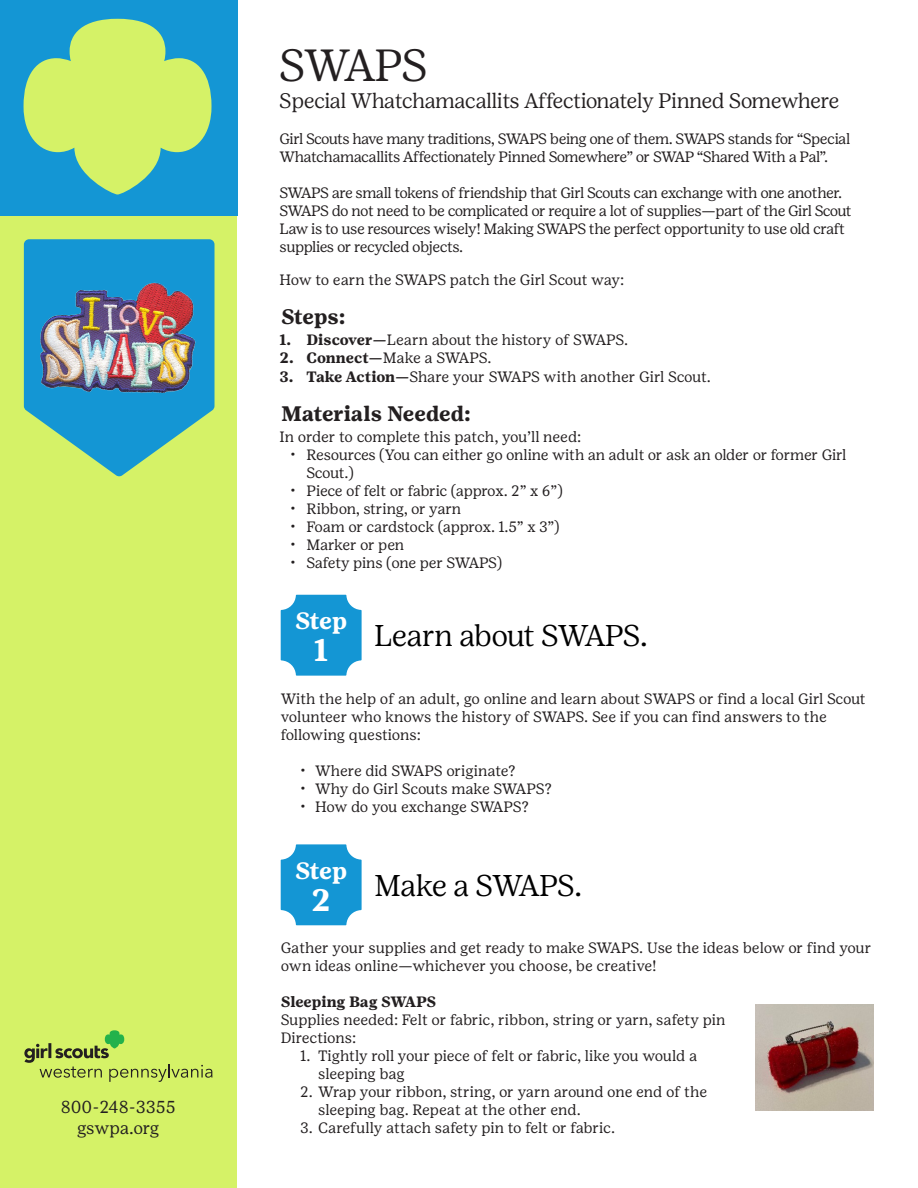
<style>
.page{position:relative;width:918px;height:1188px;background:#fff}
.page>*{position:absolute;margin:0;border:0;box-sizing:border-box;transform-origin:0 0}
.t1{font:300 45px "Girl Scout Display";letter-spacing:-.015em;color:#231f20}
.t2{font:700 30.9px "Girl Scout Text";color:#fff}
.t3{font:300 30px "Girl Scout Display";letter-spacing:-.01em;color:#000}
.t4{font:700 23.55px "Girl Scout Text";letter-spacing:-.03em;color:#fff}
.t5{font:300 21px "Girl Scout Display";letter-spacing:-.005em;color:#231f20}
.t6{font:700 21px "Girl Scout Text";color:#231f20}
.t7{font:17.25px "Girl Scout Text";color:#231f20}
.t8{font:15px/18px "Girl Scout Text";letter-spacing:-.02em;color:#231f20}
.t9{font:15px/18px "Girl Scout Text";letter-spacing:-.04em;color:#231f20}
.t10{font:15px "Girl Scout Text";color:#231f20}
.t11{font:700 15px "Girl Scout Text";color:#231f20}
.s1{font-weight:700}
</style>
<div class="page">
<svg style="left:281px;top:595px;width:81px;height:81px;background:#2fa2d9"></svg>
<div style="left:0;top:0;width:236px;height:1188px;background:#d5f267"></div>
<svg style="left:24px;top:239px;width:191px;height:238px;fill:#1496d4"></svg>
<svg style="left:24px;top:1030px;width:189px;height:52px"></svg>
<div style="left:0;top:0;width:237px;height:216px;background:#1496d4"></div>
<img style="left:31px;top:252px;width:172px;height:172px">
<svg style="left:24px;top:19px;width:188px;height:176px"></svg>
<svg style="left:281px;top:844px;width:81px;height:81px;background:#2fa2d9"></svg>
<img style="left:755px;top:1005px;width:118px;height:106px">
<p class="t7" style="left:61px;top:1097px;width:116px">800-248-3355</p>
<p class="t7" style="left:77px;top:1118px;width:84px">gswpa.org</p>
<p class="t1" style="left:280px;top:38px;width:150px">SWAPS</p>
<p class="t5" style="left:280px;top:88px;width:561px">Special Whatchamacallits Affectionately Pinned Somewhere</p>
<p class="t9" style="left:280px;top:129px;width:572px">Girl Scouts have many traditions, SWAPS being one of them. SWAPS stands for “Special<br>Whatchamacallits Affectionately Pinned Somewhere” or SWAP “Shared With a Pal”.</p>
<p class="t8" style="left:280px;top:183px;width:574px">SWAPS are small tokens of friendship that Girl Scouts can exchange with one another.<br>SWAPS do not need to be complicated or require a lot of supplies—part of the Girl Scout Law is to use resources wisely! Making SWAPS the perfect opportunity to use old craft supplies or recycled objects.</p>
<p class="t8" style="left:280px;top:270px;width:346px">How to earn the SWAPS patch the Girl Scout way:</p>
<p class="t6" style="left:281px;top:304px;width:66px">Steps:</p>
<p class="t8" style="left:280px;top:330px;width:350px"><span class="s1">1. Discover—</span>Learn about the history of SWAPS.</p>
<p class="t8" style="left:280px;top:348px;width:213px"><span class="s1">2. Connect—</span>Make a SWAPS.</p>
<p class="t8" style="left:280px;top:368px;width:433px"><span class="s1">3. Take Action—</span>Share your SWAPS with another Girl Scout.</p>
<p class="t6" style="left:281px;top:401px;width:191px">Materials Needed:</p>
<p class="t8" style="left:280px;top:428px;width:303px">In order to complete this patch, you’ll need:</p>
<p class="t8" style="left:307px;top:446px;width:541px;text-indent:-16px">• Resources (You can either go online with an adult or ask an older or former Girl<br>Scout.)</p>
<p class="t8" style="left:290px;top:482px;width:274px">• Piece of felt or fabric (approx. 2” x 6”)</p>
<p class="t8" style="left:290px;top:500px;width:173px">• Ribbon, string, or yarn</p>
<p class="t8" style="left:290px;top:518px;width:271px">• Foam or cardstock (approx. 1.5” x 3”)</p>
<p class="t8" style="left:290px;top:536px;width:116px">• Marker or pen</p>
<p class="t8" style="left:290px;top:554px;width:214px">• Safety pins (one per SWAPS)</p>
<p class="t4" style="left:295px;top:607px;width:54px">Step</p>
<p class="t2" style="left:314px;top:632px;width:16px">1</p>
<p class="t3" style="left:374px;top:618px;width:275px">Learn about SWAPS.</p>
<p class="t8" style="left:281px;top:689px;width:587px">With the help of an adult, go online and learn about SWAPS or find a local Girl Scout volunteer who knows the history of SWAPS. See if you can find answers to the following questions:</p>
<p class="t8" style="left:300px;top:761px;width:217px">• Where did SWAPS originate?</p>
<p class="t8" style="left:300px;top:779px;width:253px">• Why do Girl Scouts make SWAPS?</p>
<p class="t8" style="left:300px;top:797px;width:230px">• How do you exchange SWAPS?</p>
<p class="t4" style="left:295px;top:856px;width:54px">Step</p>
<p class="t2" style="left:311px;top:882px;width:21px">2</p>
<p class="t3" style="left:374px;top:867px;width:209px">Make a SWAPS.</p>
<p class="t8" style="left:281px;top:939px;width:592px">Gather your supplies and get ready to make SWAPS. Use the ideas below or find your own ideas online—whichever you choose, be creative!</p>
<p class="t11" style="left:281px;top:993px;width:157px">Sleeping Bag SWAPS</p>
<p class="t10" style="left:281px;top:1011px;width:446px">Supplies needed: Felt or fabric, ribbon, string or yarn, safety pin</p>
<p class="t10" style="left:281px;top:1029px;width:77px">Directions:</p>
<p class="t8" style="left:318px;top:1047px;width:381px;text-indent:-18px">1. Tightly roll your piece of felt or fabric, like you would a sleeping bag</p>
<p class="t8" style="left:318px;top:1083px;width:390px;text-indent:-18px">2. Wrap your ribbon, string, or yarn around one end of the sleeping bag. Repeat at the other end.</p>
<p class="t10" style="left:300px;top:1119px;width:316px">3. Carefully attach safety pin to felt or fabric.</p>
</div>
